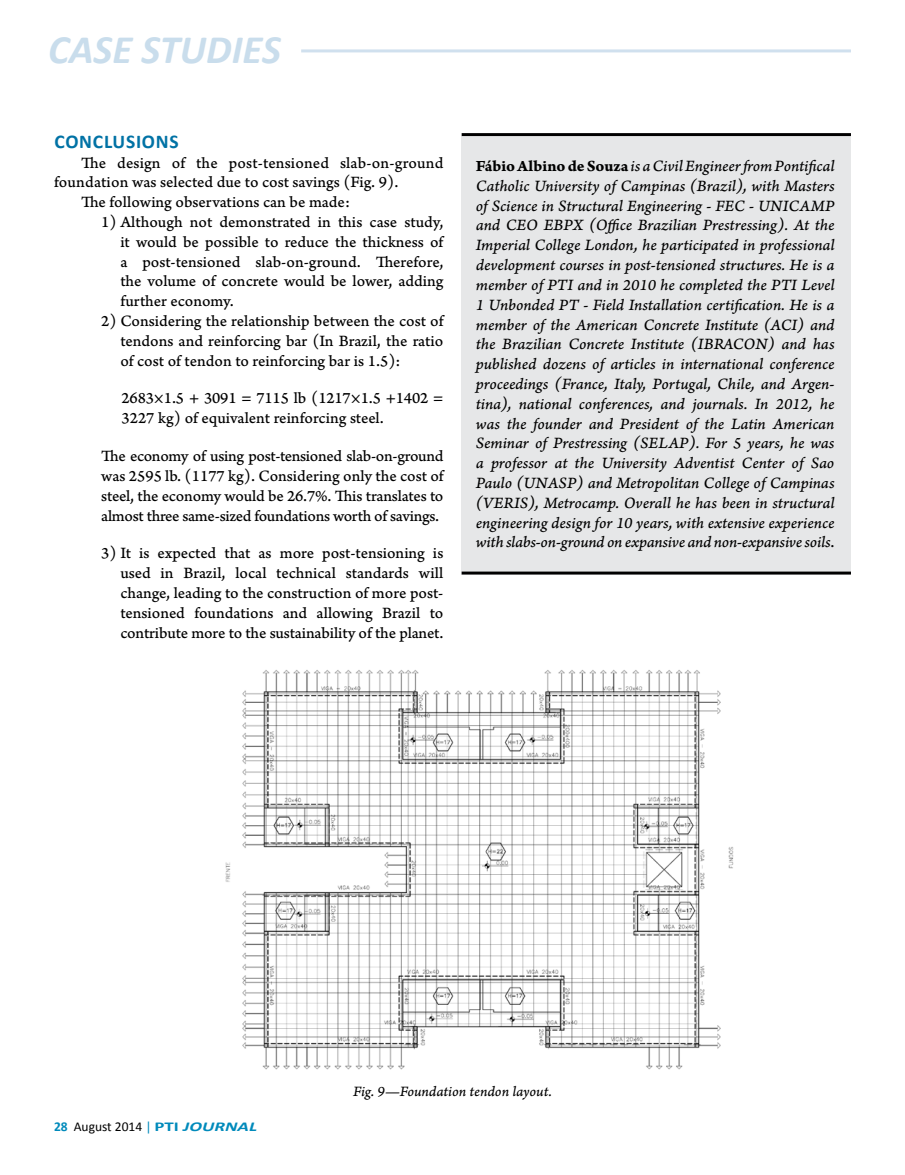
<style>
.page{position:relative;width:905px;height:1175px;background:#fff}
.page>*{position:absolute;margin:0;border:0;box-sizing:border-box;transform-origin:0 0}
.t1{font:italic 700 40.5px "Calibri";color:#c9ddec}
.t2{font:700 19.5px "Calibri";letter-spacing:.04em;color:#0072a5}
.t3{font:16.5px/19.8px "Arno Pro Italic Caption";letter-spacing:-.015em;color:#000;text-align:justify}
.t4{font:16.5px/19.8px "Arno Pro Caption";letter-spacing:-.005em;color:#000;text-align:justify}
.t5{font:15px "Arno Pro Italic Caption";letter-spacing:-.01em;color:#000}
.t6{font:13.5px "Calibri";color:#000}
.s1{font-family:"Arno Pro Bold Caption"}
.s2{font-family:"Arno Pro Caption"}
.s3{font-weight:700;color:#008abb}
.s4{color:#008abb}
.s5{font-weight:700;font-style:italic;color:#008abb}
</style>
<div class="page">
<hr style="left:301px;top:49px;width:549px;height:3px;background:#d0e0ee">
<div style="left:461px;top:136px;width:389px;height:438px;background:#e6e7e8"></div>
<hr style="left:461px;top:133px;width:390px;height:3px;background:#000">
<hr style="left:461px;top:571px;width:390px;height:3px;background:#000">
<img style="left:225px;top:669px;width:509px;height:401px">
<h1 class="t1" style="left:48px;top:24px;width:234px">CASE STUDIES</h1>
<p class="t2" style="left:54px;top:129px;width:126px">CONCLUSIONS</p>
<p class="t4" style="left:81px;top:153px;width:364px">The design of the post-tensioned slab-on-ground</p>
<p class="t4" style="left:54px;top:173px;width:346px">foundation was selected due to cost savings (Fig. 9).</p>
<p class="t4" style="left:81px;top:193px;width:270px">The following observations can be made:</p>
<p class="t4" style="left:120px;top:213px;width:325px;text-indent:-19px">1) Although not demonstrated in this case study, it would be possible to reduce the thickness of a post-tensioned slab-on-ground. Therefore, the volume of concrete would be lower, adding further economy.</p>
<p class="t4" style="left:120px;top:312px;width:324px;text-indent:-19px">2) Considering the relationship between the cost of tendons and reinforcing bar (In Brazil, the ratio of cost of tendon to reinforcing bar is 1.5):</p>
<p class="t4" style="left:121px;top:389px;width:323px">2683×1.5 + 3091 = 7115 lb (1217×1.5 +1402 =<br>3227 kg) of equivalent reinforcing steel.</p>
<p class="t4" style="left:101px;top:447px;width:344px">The economy of using post-tensioned slab-on-ground was 2595 lb. (1177 kg). Considering only the cost of steel, the economy would be 26.7%. This translates to almost three same-sized foundations worth of savings.</p>
<p class="t4" style="left:120px;top:544px;width:324px;text-indent:-19px">3) It is expected that as more post-tensioning is used in Brazil, local technical standards will change, leading to the construction of more post&shy;tensioned foundations and allowing Brazil to contribute more to the sustainability of the planet.</p>
<p class="t3" style="left:476px;top:157px;width:360px"><span class="s1">Fábio Albinode Souza</span>is a Civil Engineer from Pontifical Catholic University of Campinas (Brazil), with Masters of Science in Structural Engineering - FEC - UNICAMP and CEO EBPX (Office Brazilian Prestressing). At the Imperial College London, he participated in professional development courses in post-tensioned structures. He is a member of PTI and in 2010 he completed the PTI Level 1 Unbonded PT - Field Installation certification. He is a member of the American Concrete Institute (ACI) and the Brazilian Concrete Institute (IBRACON) and has published dozens of articles in international conference proceedings (France, Italy, Portugal, Chile, and Argen&shy;tina), national conferences, and journals. In 2012, he was the founder and President of the Latin American Seminar of Prestressing (SELAP). For 5 years, he was a professor at the University Adventist Center of Sao Paulo (UNASP) and Metropolitan College of Campinas (VERIS), Metrocamp. Overall he has been in structural engineering design for 10 years, with extensive experience with slabs-on-ground on expansive and non-expansive soils<span class="s2">.</span></p>
<p class="t6" style="left:54px;top:1118px;width:204px"><span class="s3">28</span> August 2014 <span class="s4">|</span> <span class="s3">PTI</span> <span class="s5">JOURNAL</span></p>
<p class="t5" style="left:353px;top:1082px;width:200px">Fig. 9—Foundation tendon layout.</p>
</div>
